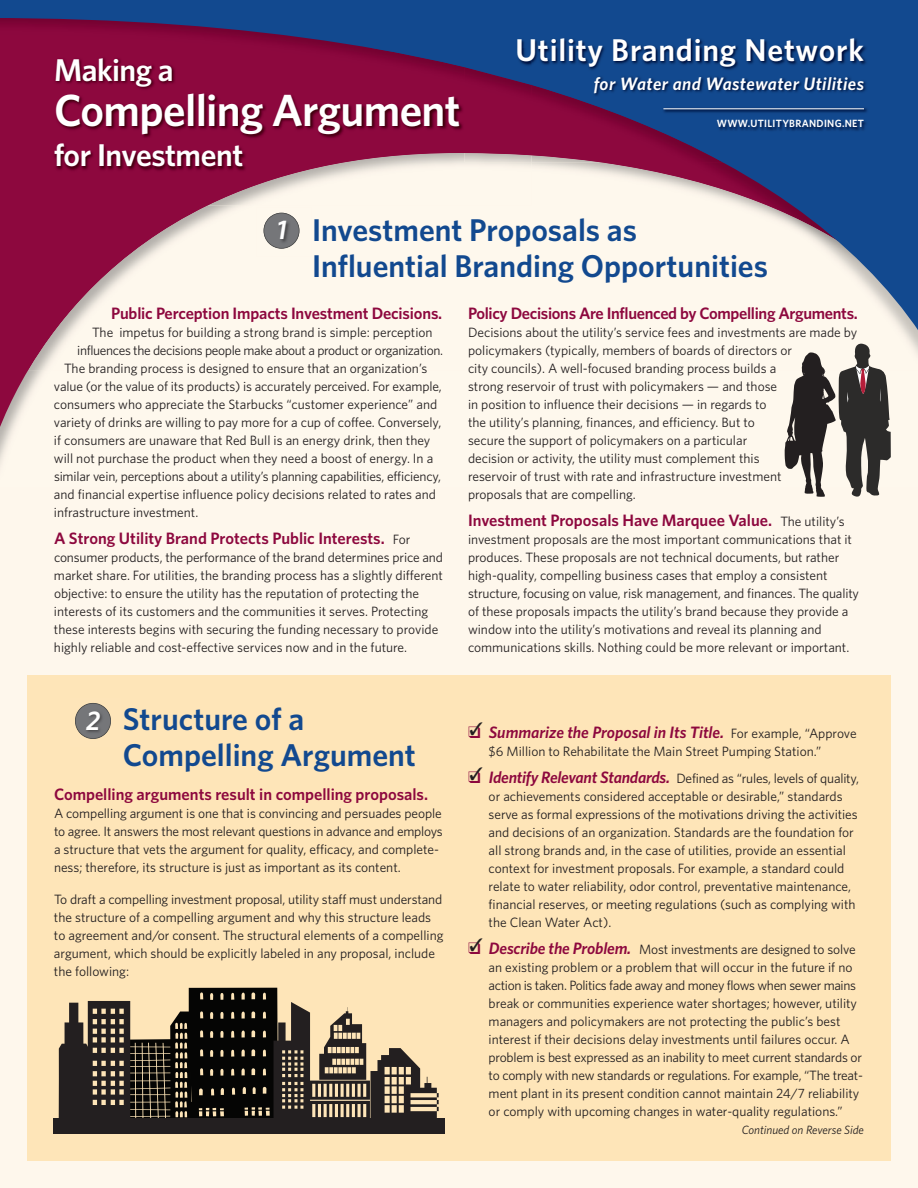
<style>
.page{position:relative;width:918px;height:1188px;background:#fef7ec}
.page>*{position:absolute;margin:0;border:0;box-sizing:border-box;transform-origin:0 0}
.t1{font:600 45px "Whitney";letter-spacing:-.015em;color:#fff}
.t2{font:600 31.5px/36px "Whitney";color:#12498f}
.t3{font:600 31.5px "Whitney";letter-spacing:.01em;color:#fff}
.t4{font:600 31.5px "Whitney";letter-spacing:-.015em;color:#fff}
.t5{font:italic 600 27px "Whitney";color:#fff}
.t6{font:italic 600 18px "Whitney";letter-spacing:.025em;color:#fff}
.t7{font:600 16.5px "Whitney";letter-spacing:-.01em;color:#8d083e}
.t8{font:italic 600 16.5px "Whitney";color:#8d083e}
.t9{font:13.5px/18px "Whitney";color:#231f20}
.t10{font:13.5px "Whitney";letter-spacing:-.025em;color:#231f20}
.t11{font:italic 12px "Whitney";color:#231f20}
.t12{font:600 10.5px "Whitney";letter-spacing:.03em;color:#fff}
.s1{font-weight:400;font-size:13.5px;color:#231f20}
.s2{font-weight:400;font-style:normal;font-size:13.5px;color:#231f20}
.s3{color:#8d083e}
.s4{font-weight:600;font-style:italic;font-size:16.5px;color:#8d083e}
</style>
<div class="page">
<div style="left:27px;top:675px;width:864px;height:486px;background:#fee5b8"></div>
<svg style="left:0;top:370px;width:785px;height:94px"></svg>
<svg style="left:0;top:0;width:918px;height:351px"></svg>
<img style="left:464px;top:162px;width:68px;height:44px">
<img style="left:47px;top:48px;width:417px;height:158px">
<img style="left:371px;top:48px;width:93px;height:19px">
<img style="left:464px;top:26px;width:441px;height:136px">
<img style="left:464px;top:155px;width:68px;height:7px">
<div style="left:464px;top:85px;width:68px;height:70px;background:#8d083e"></div>
<img style="left:464px;top:48px;width:68px;height:37px">
<hr style="left:663px;top:108px;width:201px;height:1px;background:#fff">
<svg style="left:785px;top:344px;width:106px;height:153px"></svg>
<svg style="left:59px;top:988px;width:380px;height:130px"></svg>
<div style="left:53px;top:1118px;width:392px;height:16px;background:#231f20"></div>
<img style="left:75px;top:703px;width:36px;height:36px">
<img style="left:256px;top:207px;width:56px;height:50px">
<img style="left:264px;top:213px;width:36px;height:36px">
<h2 class="t3" style="left:54px;top:59px;width:121px">Making a</h2>
<h1 class="t1" style="left:54px;top:95px;width:408px">Compelling Argument</h1>
<h2 class="t4" style="left:54px;top:144px;width:191px">for Investment</h2>
<h2 class="t3" style="left:516px;top:39px;width:350px">Utility Branding Network</h2>
<h3 class="t6" style="left:594px;top:77px;width:272px">for Water and Wastewater Utilities</h3>
<p class="t12" style="left:717px;top:120px;width:149px">WWW.UTILITYBRANDING.NET</p>
<h3 class="t5" style="left:277px;top:221px;width:11px">1</h3>
<h2 class="t2" style="left:312px;top:215px;width:457px">Investment Proposals as<br>Influential Branding Opportunities</h2>
<p class="t7" style="left:111px;top:308px;width:333px">Public Perception Impacts Investment Decisions.</p>
<p class="t9" style="left:92px;top:325px;width:342px">The impetus for building a strong brand is simple: perception</p>
<p class="t10" style="left:77px;top:346px;width:367px">influences the decisions people make about a product or organization.</p>
<p class="t9" style="left:64px;top:361px;width:365px">The branding process is designed to ensure that an organization’s</p>
<p class="t9" style="left:54px;top:379px;width:389px">value (or the value of its products) is accurately perceived. For example,</p>
<p class="t9" style="left:54px;top:397px;width:385px">consumers who appreciate the Starbucks “customer experience” and</p>
<p class="t9" style="left:54px;top:415px;width:389px">variety of drinks are willing to pay more for a cup of coffee. Conversely,</p>
<p class="t9" style="left:54px;top:433px;width:378px">if consumers are unaware that Red Bull is an energy drink, then they</p>
<p class="t9" style="left:54px;top:451px;width:381px">will not purchase the product when they need a boost of energy. In a</p>
<p class="t9" style="left:54px;top:469px;width:389px">similar vein, perceptions about a utility’s planning capabilities, efficiency,</p>
<p class="t9" style="left:54px;top:487px;width:384px">and financial expertise influence policy decisions related to rates and</p>
<p class="t9" style="left:54px;top:505px;width:146px">infrastructure investment.</p>
<p class="t7" style="left:54px;top:533px;width:358px">A Strong Utility Brand Protects Public Interests. <span class="s1">For</span></p>
<p class="t9" style="left:54px;top:550px;width:390px">consumer products, the performance of the brand determines price and market share. For utilities, the branding process has a slightly different objective: to ensure the utility has the reputation of protecting the interests of its customers and the communities it serves. Protecting these interests begins with securing the funding necessary to provide highly reliable and cost-effective services now and in the future.</p>
<h3 class="t5" style="left:86px;top:711px;width:16px">2</h3>
<h2 class="t2" style="left:123px;top:704px;width:295px">Structure of a<br>Compelling Argument</h2>
<p class="t7" style="left:54px;top:789px;width:376px">Compelling arguments result in compelling proposals.</p>
<p class="t9" style="left:54px;top:806px;width:390px">A compelling argument is one that is convincing and persuades people to agree. It answers the most relevant questions in advance and employs a structure that vets the argument for quality, efficacy, and complete&shy;ness; therefore, its structure is just as important as its content.</p>
<p class="t9" style="left:54px;top:892px;width:391px">To draft a compelling investment proposal, utility staff must understand the structure of a compelling argument and why this structure leads to agreement and/or consent. The structural elements of a compelling argument, which should be explicitly labeled in any proposal, include the following:</p>
<p class="t7" style="left:468px;top:308px;width:391px">Policy Decisions Are Influenced by Compelling Arguments.</p>
<p class="t9" style="left:468px;top:325px;width:391px">Decisions about the utility’s service fees and investments are made by policymakers (typically, members of boards of directors or<br>city councils). A well-focused branding process builds a<br>strong reservoir of trust with policymakers — and those<br>in position to influence their decisions — in regards to<br>the utility’s planning, finances, and efficiency. But to<br>secure the support of policymakers on a particular<br>decision or activity, the utility must complement this<br>reservoir of trust with rate and infrastructure investment<br>proposals that are compelling.</p>
<p class="t7" style="left:468px;top:515px;width:378px">Investment Proposals Have Marquee Value. <span class="s1">The utility’s</span></p>
<p class="t9" style="left:468px;top:532px;width:393px">investment proposals are the most important communications that it produces. These proposals are not technical documents, but rather high-quality, compelling business cases that employ a consistent structure, focusing on value, risk management, and finances. The quality of these proposals impacts the utility’s brand because they provide a window into the utility’s motivations and reveal its planning and communications skills. Nothing could be more relevant or important.</p>
<p class="t8" style="left:468px;top:727px;width:390px">❑ Summarize the Proposal in Its Title. <span class="s2">For example, “Approve</span></p>
<p class="t9" style="left:489px;top:744px;width:334px">$6 Million to Rehabilitate the Main Street Pumping Station.”</p>
<p class="t9" style="left:489px;top:771px;width:372px;text-indent:-21px"><span class="s3">❑</span> <span class="s4">Identify Relevant Standards.</span> Defined as “rules, levels of quality, or achievements considered acceptable or desirable,” standards serve as formal expressions of the motivations driving the activities and decisions of an organization. Standards are the foundation for all strong brands and, in the case of utilities, provide an essential context for investment proposals. For example, a standard could relate to water reliability, odor control, preventative maintenance, financial reserves, or meeting regulations (such as complying with the Clean Water Act).</p>
<p class="t9" style="left:489px;top:942px;width:376px;text-indent:-21px"><span class="s3">❑</span> <span class="s4">Describe the Problem.</span> Most investments are designed to solve an existing problem or a problem that will occur in the future if no action is taken. Politics fade away and money flows when sewer mains break or communities experience water shortages; however, utility managers and policymakers are not protecting the public’s best interest if their decisions delay investments until failures occur. A problem is best expressed as an inability to meet current standards or to comply with new standards or regulations. For example, “The treat - ment plant in its present condition cannot maintain 24/7 reliability or comply with upcoming changes in water-quality regulations.”</p>
<p class="t11" style="left:742px;top:1126px;width:124px">Continued on Reverse Side</p>
</div>
